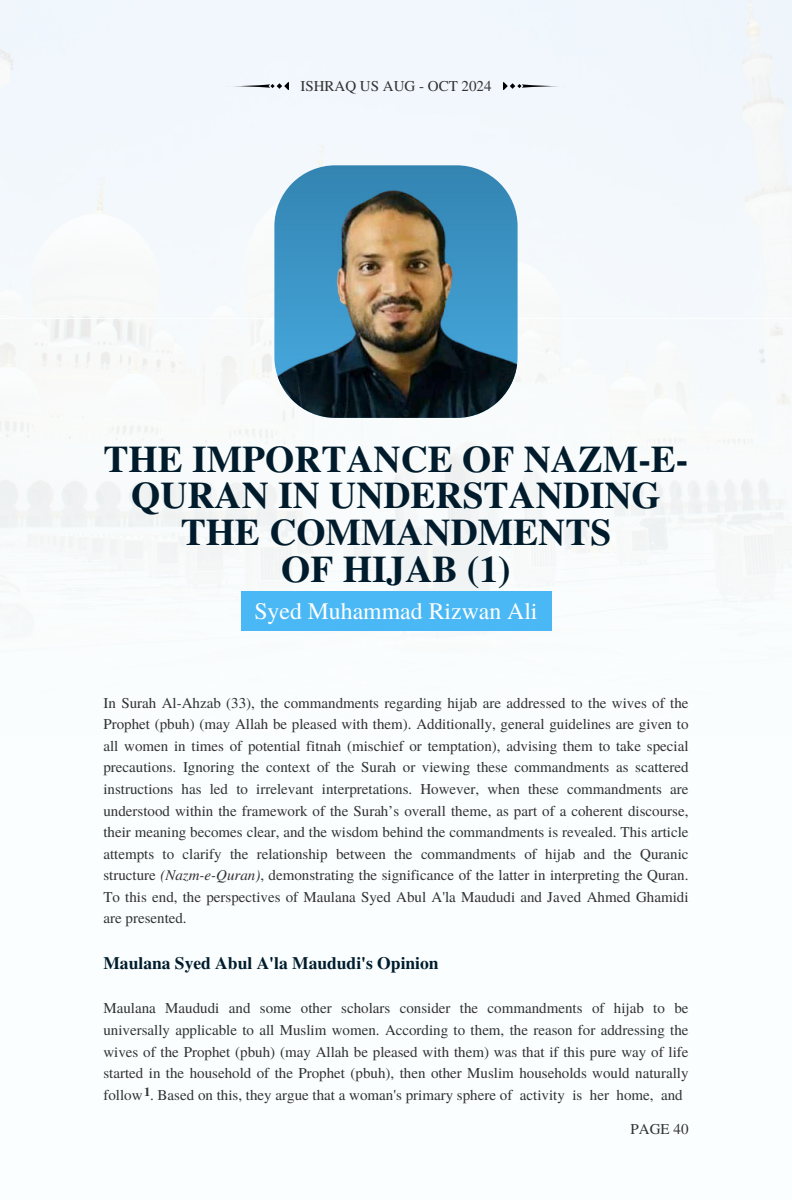
<style>
.page{position:relative;width:792px;height:1200px;background:#fff}
.page>*{position:absolute;margin:0;border:0;box-sizing:border-box;transform-origin:0 0}
.t1{font:700 37.5px/36.5px "Te X Gyre Termes";color:#001c2c;text-align:center}
.t2{font:23.75px "Te X Gyre Termes";color:#fff}
.t3{font:700 17.5px "Te X Gyre Termes";color:#001c2c}
.t4{font:15px/21.5px "Te X Gyre Termes";color:#323232;text-align:justify}
.t5{font:700 12.5px "Te X Gyre Termes";color:#323232}
.s1{font-style:italic}
</style>
<div class="page">
<div style="left:0;top:0;width:791px;height:1200px;background:#fbfeff"></div>
<div style="left:0;top:0;width:791px;height:545px;background:#f2f7fc"></div>
<div style="left:0;top:319px;width:395px;height:418px;background:#f9fbfb"></div>
<div style="left:396px;top:319px;width:395px;height:418px;background:#f9fbfc"></div>
<svg style="left:274px;top:165px;width:243px;height:253px;fill:#3588b6"></svg>
<div style="left:241px;top:591px;width:310px;height:40px;background:#4ab8f4"></div>
<svg style="left:225px;top:82px;width:63px;height:8px"></svg>
<svg style="left:504px;top:82px;width:62px;height:8px"></svg>
<img style="left:274px;top:186px;width:243px;height:232px;border-radius:61px">
<p class="t4" style="left:300px;top:74px;width:193px">ISHRAQ US AUG - OCT 2024</p>
<h1 class="t1" style="left:103px;top:439px;width:586px">THE IMPORTANCE OF NAZM-E-<br>QURAN IN UNDERSTANDING<br>THE COMMANDMENTS<br>OF HIJAB (1)</h1>
<h2 class="t2" style="left:254px;top:594px;width:284px">Syed Muhammad Rizwan Ali</h2>
<p class="t4" style="left:103px;top:691px;width:586px">In Surah Al-Ahzab (33), the commandments regarding hijab are addressed to the wives of the Prophet (pbuh) (may Allah be pleased with them). Additionally, general guidelines are given to all women in times of potential fitnah (mischief or temptation), advising them to take special precautions. Ignoring the context of the Surah or viewing these commandments as scattered instructions has led to irrelevant interpretations. However, when these commandments are understood within the framework of the Surah’s overall theme, as part of a coherent discourse, their meaning becomes clear, and the wisdom behind the commandments is revealed. This article attempts to clarify the relationship between the commandments of hijab and the Quranic structure <span class="s1">(Nazm-e-Quran)</span>, demonstrating the significance of the latter in interpreting the Quran.<br>To this end, the perspectives of Maulana Syed Abul A'la Maududi and Javed Ahmed Ghamidi are presented.</p>
<p class="t3" style="left:103px;top:950px;width:336px">Maulana Syed Abul A'la Maududi's Opinion</p>
<p class="t4" style="left:103px;top:997px;width:586px">Maulana Maududi and some other scholars consider the commandments of hijab to be universally applicable to all Muslim women. According to them, the reason for addressing the wives of the Prophet (pbuh) (may Allah be pleased with them) was that if this pure way of life started in the household of the Prophet (pbuh), then other Muslim households would naturally follow . Based on this, they argue that a woman's primary sphere of activity is her home, and</p>
<p class="t5" style="left:144px;top:1082px;width:8px">1</p>
<p class="t4" style="left:630px;top:1118px;width:59px">PAGE 40</p>
</div>
